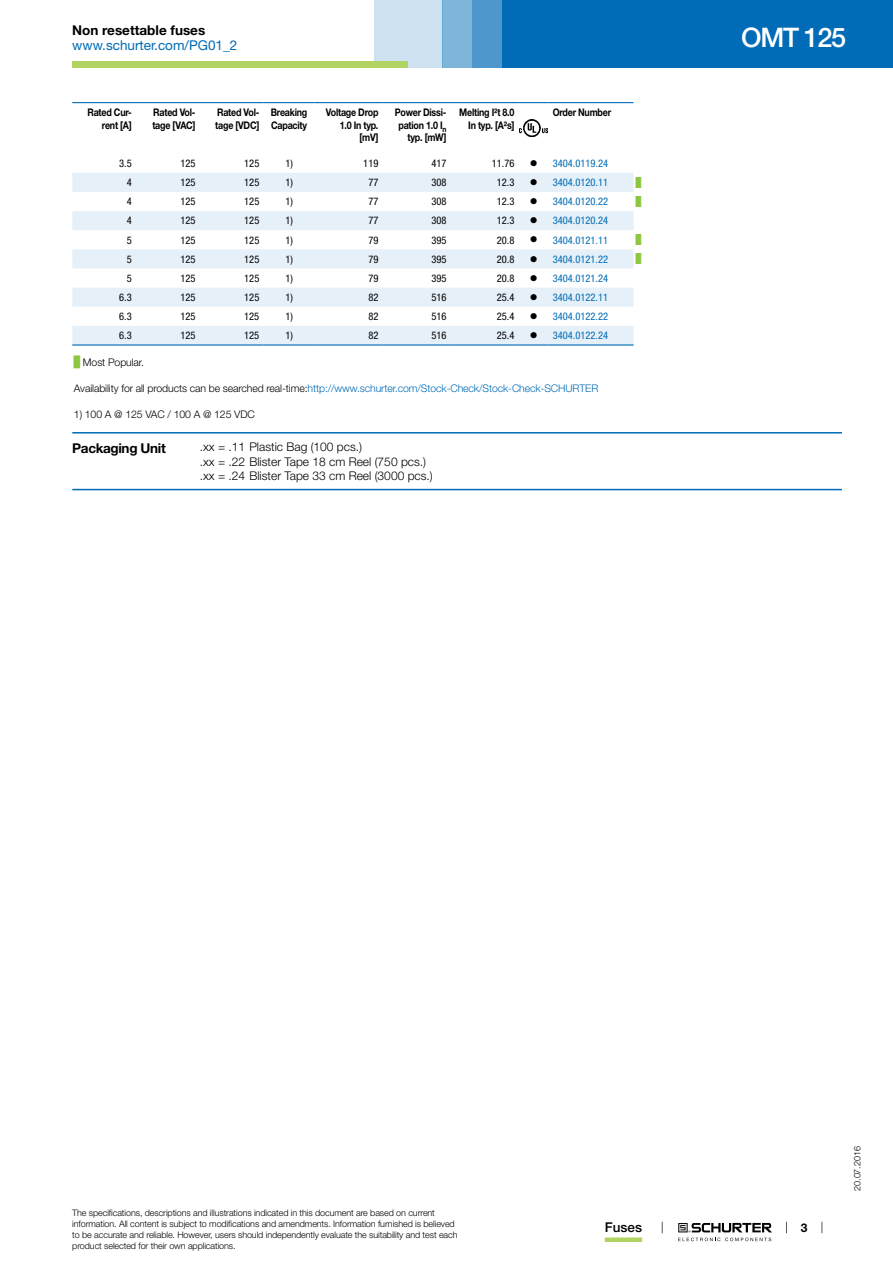
<style>
.page{position:relative;width:893px;height:1263px;background:#fff}
.page>*{position:absolute;margin:0;border:0;box-sizing:border-box;transform-origin:0 0}
.t1{font:500 27px "Helvetica Neue LT";letter-spacing:-.05em;color:#fff}
.t2{font:13.5px "Helvetica Neue LT";color:#006bb6}
.t3{font:700 13.5px "Helvetica Neue LT";color:#000}
.t4{font:700 13.5px "Helvetica Neue LT";letter-spacing:-.025em;color:#000}
.t5{font:500 13.5px "Helvetica Neue LT";color:#000}
.t6{font:300 12px/14.4px "Helvetica Neue LT";color:#000}
.t7{font:700 12px "Helvetica Neue LT";color:#000}
.t8{font:condensed 10.5px "Helvetica Neue LT";color:#000}
.t9{font:700 10.5px/12.6px "Helvetica Neue LT";letter-spacing:-.025em;color:#000;text-align:right;scale:.85 1}
.t10{font:condensed 10.5px "Helvetica Neue LT";color:#006bb6}
.t11{font:300 10.5px "Helvetica Neue LT";letter-spacing:-.01em;color:#006bb6}
.t12{font:300 10.5px "Helvetica Neue LT";letter-spacing:-.01em;color:#000}
.t13{font:300 9px/10.8px "Helvetica Neue LT";letter-spacing:-.01em;color:#000}
.t14{font:9px "Arial Unicode MS";color:#8dc63f}
.s1{color:#000}
.s2{font-family:"Arial Unicode MS";font-weight:400;color:#8dc63f}
</style>
<div class="page">
<svg style="left:678px;top:1223px;width:94px;height:18px"></svg>
<div style="left:502px;top:0;width:391px;height:68px;background:#006bb6"></div>
<div style="left:442px;top:0;width:30px;height:68px;background:#80b5da"></div>
<div style="left:472px;top:0;width:30px;height:68px;background:#4d97cc"></div>
<div style="left:374px;top:0;width:68px;height:68px;background:#cde1f0"></div>
<div style="left:72px;top:62px;width:336px;height:6px;background:#b0d361"></div>
<div style="left:605px;top:1237px;width:37px;height:5px;background:#b0d361"></div>
<svg style="left:72px;top:103px;width:562px;height:34px"></svg>
<svg style="left:72px;top:173px;width:562px;height:171px;fill:#e6f0f8"></svg>
<hr style="left:72px;top:102px;width:64px;height:1px;background:#006bb6">
<hr style="left:136px;top:102px;width:64px;height:1px;background:#006bb6">
<hr style="left:200px;top:102px;width:64px;height:1px;background:#006bb6">
<hr style="left:264px;top:102px;width:51px;height:1px;background:#006bb6">
<hr style="left:315px;top:102px;width:68px;height:1px;background:#006bb6">
<hr style="left:383px;top:102px;width:68px;height:1px;background:#006bb6">
<hr style="left:451px;top:102px;width:68px;height:1px;background:#006bb6">
<hr style="left:519px;top:102px;width:30px;height:1px;background:#006bb6">
<hr style="left:549px;top:102px;width:85px;height:1px;background:#006bb6">
<hr style="left:72px;top:344px;width:64px;height:2px;background:#006bb6">
<hr style="left:136px;top:344px;width:64px;height:2px;background:#006bb6">
<hr style="left:200px;top:344px;width:64px;height:2px;background:#006bb6">
<hr style="left:264px;top:344px;width:51px;height:2px;background:#006bb6">
<hr style="left:315px;top:344px;width:68px;height:2px;background:#006bb6">
<hr style="left:383px;top:344px;width:68px;height:2px;background:#006bb6">
<hr style="left:451px;top:344px;width:68px;height:2px;background:#006bb6">
<hr style="left:519px;top:344px;width:30px;height:2px;background:#006bb6">
<hr style="left:549px;top:344px;width:85px;height:2px;background:#006bb6">
<img style="left:520px;top:119px;width:27px;height:17px">
<hr style="left:72px;top:432px;width:770px;height:1px;background:#006bb6">
<hr style="left:72px;top:489px;width:770px;height:1px;background:#006bb6">
<h2 class="t3" style="left:72px;top:22px;width:135px">Non resettable fuses</h2>
<h2 class="t2" style="left:72px;top:37px;width:166px">www.schurter.com/PG01_2</h2>
<p class="t9" style="left:88px;top:106px;width:54px">Rated Cur&shy;rent [A]</p>
<p class="t9" style="left:152px;top:106px;width:52px;text-align:left">Rated Vol&shy;tage [VAC]</p>
<p class="t9" style="left:215px;top:106px;width:53px;text-align:left">Rated Vol&shy;tage [VDC]</p>
<p class="t9" style="left:271px;top:106px;width:44px;text-align:left">Breaking<br>Capacity</p>
<p class="t9" style="left:326px;top:106px;width:63px">Voltage Drop<br>1.0 In typ. [mV]</p>
<p class="t9" style="left:395px;top:106px;width:62px">Power Dissi&shy;pation 1.0 I<sub>n </sub>typ. [mW]</p>
<p class="t9" style="left:459px;top:106px;width:66px">Melting I²t 8.0<br>In typ. [A²s]</p>
<p class="t9" style="left:553px;top:106px;width:70px">Order Number</p>
<p class="t8" style="left:119px;top:157px;width:14px">3.5</p>
<p class="t8" style="left:180px;top:157px;width:17px">125</p>
<p class="t8" style="left:244px;top:157px;width:17px">125</p>
<p class="t8" style="left:285px;top:157px;width:9px">1)</p>
<p class="t8" style="left:363px;top:157px;width:17px">119</p>
<p class="t8" style="left:431px;top:157px;width:17px">417</p>
<p class="t8" style="left:492px;top:157px;width:24px">11.76</p>
<p class="t10" style="left:530px;top:157px;width:80px"><span class="s1">●</span> 3404.0119.24</p>
<p class="t8" style="left:127px;top:176px;width:7px">4</p>
<p class="t8" style="left:180px;top:176px;width:17px">125</p>
<p class="t8" style="left:244px;top:176px;width:17px">125</p>
<p class="t8" style="left:285px;top:176px;width:9px">1)</p>
<p class="t8" style="left:368px;top:176px;width:12px">77</p>
<p class="t8" style="left:431px;top:176px;width:17px">308</p>
<p class="t8" style="left:497px;top:176px;width:19px">12.3</p>
<p class="t10" style="left:530px;top:176px;width:80px"><span class="s1">●</span> 3404.0120.11</p>
<p class="t14" style="left:636px;top:176px;width:7px">█</p>
<p class="t8" style="left:127px;top:195px;width:7px">4</p>
<p class="t8" style="left:180px;top:195px;width:17px">125</p>
<p class="t8" style="left:244px;top:195px;width:17px">125</p>
<p class="t8" style="left:285px;top:195px;width:9px">1)</p>
<p class="t8" style="left:368px;top:195px;width:12px">77</p>
<p class="t8" style="left:431px;top:195px;width:17px">308</p>
<p class="t8" style="left:497px;top:195px;width:19px">12.3</p>
<p class="t10" style="left:530px;top:195px;width:80px"><span class="s1">●</span> 3404.0120.22</p>
<p class="t14" style="left:636px;top:195px;width:7px">█</p>
<p class="t8" style="left:127px;top:215px;width:7px">4</p>
<p class="t8" style="left:180px;top:215px;width:17px">125</p>
<p class="t8" style="left:244px;top:215px;width:17px">125</p>
<p class="t8" style="left:285px;top:215px;width:9px">1)</p>
<p class="t8" style="left:368px;top:215px;width:12px">77</p>
<p class="t8" style="left:431px;top:215px;width:17px">308</p>
<p class="t8" style="left:497px;top:215px;width:19px">12.3</p>
<p class="t10" style="left:530px;top:215px;width:80px"><span class="s1">●</span> 3404.0120.24</p>
<p class="t8" style="left:127px;top:234px;width:7px">5</p>
<p class="t8" style="left:180px;top:234px;width:17px">125</p>
<p class="t8" style="left:244px;top:234px;width:17px">125</p>
<p class="t8" style="left:285px;top:234px;width:9px">1)</p>
<p class="t8" style="left:368px;top:234px;width:12px">79</p>
<p class="t8" style="left:431px;top:234px;width:17px">395</p>
<p class="t8" style="left:497px;top:234px;width:19px">20.8</p>
<p class="t10" style="left:530px;top:234px;width:80px"><span class="s1">●</span> 3404.0121.11</p>
<p class="t14" style="left:636px;top:233px;width:7px">█</p>
<p class="t8" style="left:127px;top:253px;width:7px">5</p>
<p class="t8" style="left:180px;top:253px;width:17px">125</p>
<p class="t8" style="left:244px;top:253px;width:17px">125</p>
<p class="t8" style="left:285px;top:253px;width:9px">1)</p>
<p class="t8" style="left:368px;top:253px;width:12px">79</p>
<p class="t8" style="left:431px;top:253px;width:17px">395</p>
<p class="t8" style="left:497px;top:253px;width:19px">20.8</p>
<p class="t10" style="left:530px;top:253px;width:80px"><span class="s1">●</span> 3404.0121.22</p>
<p class="t14" style="left:636px;top:252px;width:7px">█</p>
<p class="t8" style="left:127px;top:272px;width:7px">5</p>
<p class="t8" style="left:180px;top:272px;width:17px">125</p>
<p class="t8" style="left:244px;top:272px;width:17px">125</p>
<p class="t8" style="left:285px;top:272px;width:9px">1)</p>
<p class="t8" style="left:368px;top:272px;width:12px">79</p>
<p class="t8" style="left:431px;top:272px;width:17px">395</p>
<p class="t8" style="left:497px;top:272px;width:19px">20.8</p>
<p class="t10" style="left:530px;top:272px;width:80px"><span class="s1">●</span> 3404.0121.24</p>
<p class="t8" style="left:119px;top:291px;width:14px">6.3</p>
<p class="t8" style="left:180px;top:291px;width:17px">125</p>
<p class="t8" style="left:244px;top:291px;width:17px">125</p>
<p class="t8" style="left:285px;top:291px;width:9px">1)</p>
<p class="t8" style="left:368px;top:291px;width:12px">82</p>
<p class="t8" style="left:431px;top:291px;width:17px">516</p>
<p class="t8" style="left:497px;top:291px;width:19px">25.4</p>
<p class="t10" style="left:530px;top:291px;width:80px"><span class="s1">●</span> 3404.0122.11</p>
<p class="t8" style="left:119px;top:310px;width:14px">6.3</p>
<p class="t8" style="left:180px;top:310px;width:17px">125</p>
<p class="t8" style="left:244px;top:310px;width:17px">125</p>
<p class="t8" style="left:285px;top:310px;width:9px">1)</p>
<p class="t8" style="left:368px;top:310px;width:12px">82</p>
<p class="t8" style="left:431px;top:310px;width:17px">516</p>
<p class="t8" style="left:497px;top:310px;width:19px">25.4</p>
<p class="t10" style="left:530px;top:310px;width:80px"><span class="s1">●</span> 3404.0122.22</p>
<p class="t8" style="left:119px;top:329px;width:14px">6.3</p>
<p class="t8" style="left:180px;top:329px;width:17px">125</p>
<p class="t8" style="left:244px;top:329px;width:17px">125</p>
<p class="t8" style="left:285px;top:329px;width:9px">1)</p>
<p class="t8" style="left:368px;top:329px;width:12px">82</p>
<p class="t8" style="left:431px;top:329px;width:17px">516</p>
<p class="t8" style="left:497px;top:329px;width:19px">25.4</p>
<p class="t10" style="left:530px;top:329px;width:80px"><span class="s1">●</span> 3404.0122.24</p>
<p class="t12" style="left:74px;top:356px;width:72px"><span class="s2">█</span> Most Popular.</p>
<p class="t11" style="left:74px;top:382px;width:526px"><span class="s1">Availability for all products can be searched real-time:</span>http://www.schurter.com/Stock-Check/Stock-Check-SCHURTER</p>
<p class="t12" style="left:74px;top:408px;width:182px">1) 100 A @ 125 VAC / 100 A @ 125 VDC</p>
<h2 class="t4" style="left:72px;top:439px;width:95px">Packaging Unit</h2>
<h3 class="t6" style="left:200px;top:440px;width:234px">.xx = .11 Plastic Bag (100 pcs.)<br>.xx = .22 Blister Tape 18 cm Reel (750 pcs.) .xx = .24 Blister Tape 33 cm Reel (3000 pcs.)</h3>
<h1 class="t1" style="left:741px;top:21px;width:106px">OMT 125</h1>
<p class="t13" style="left:72px;top:1207px;width:387px">The specifications, descriptions and illustrations indicated in this document are based on current information. All content is subject to modifications and amendments. Information furnished is believed to be accurate and reliable. However, users should independently evaluate the suitability and test each product selected for their own applications.</p>
<h2 class="t5" style="left:605px;top:1219px;width:39px">Fuses</h2>
<h3 class="t7" style="left:801px;top:1220px;width:8px">3</h3>
<p class="t13" style="left:852px;top:1191px;width:46px;rotate:-90deg">20.07.2016</p>
</div>
